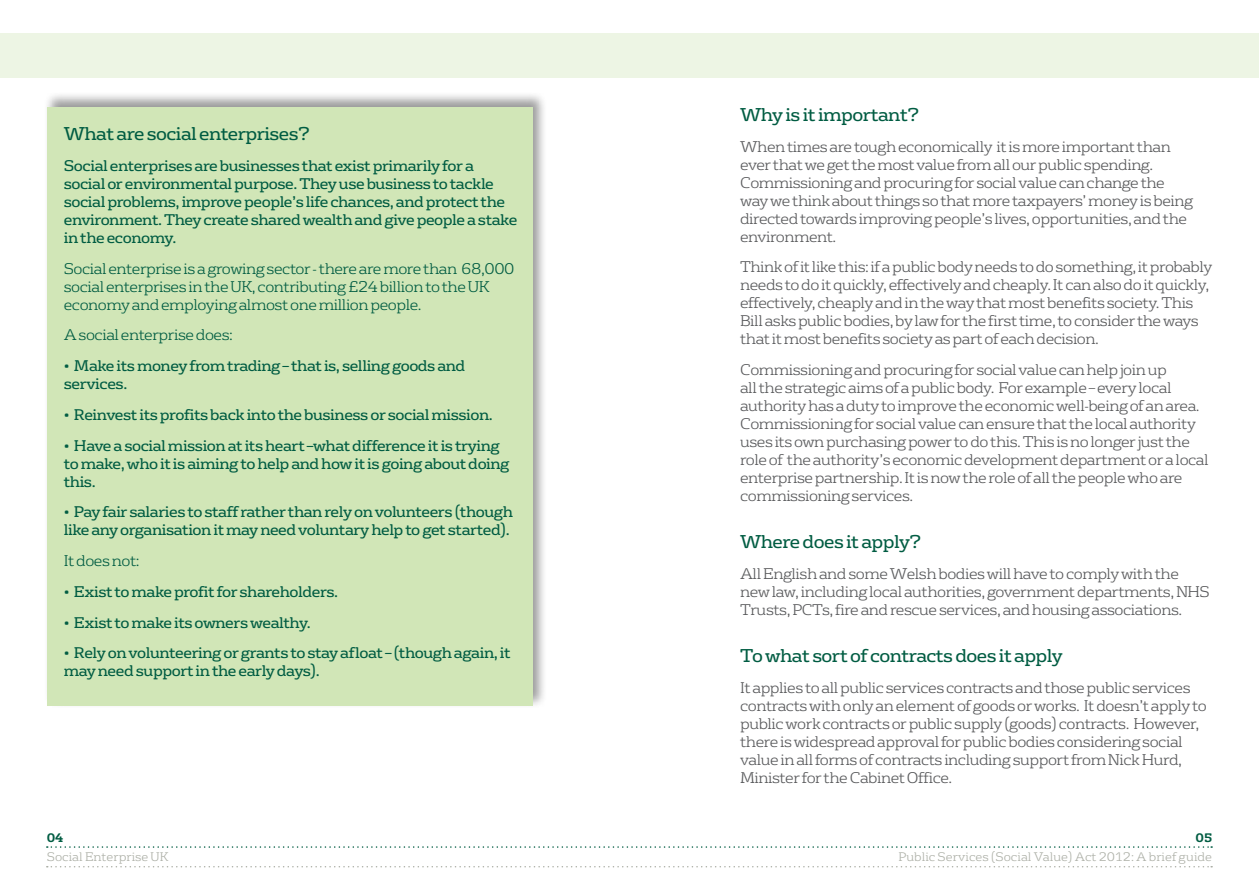
<style>
.page{position:relative;width:1259px;height:893px;background:#fff}
.page>*{position:absolute;margin:0;border:0;box-sizing:border-box;transform-origin:0 0}
.t1{font:18px "FS Rufus";letter-spacing:-.03em;color:#005c42}
.t2{font:300 15px/18px "FS Rufus";letter-spacing:-.03em;color:#58595b}
.t3{font:15px/18px "FS Rufus";letter-spacing:-.03em;color:#005c42}
.t4{font:300 15px/18px "FS Rufus";letter-spacing:-.03em;color:#005c42}
.t5{font:300 12px "FS Rufus";color:#acafa6}
.t6{font:700 12px "FS Rufus";color:#005c42}
</style>
<div class="page">
<svg style="left:47px;top:846px;width:1165px;height:2px"></svg>
<svg style="left:47px;top:866px;width:1165px;height:1px"></svg>
<div style="left:43px;top:91px;width:504px;height:618px;background:#000;opacity:.4"></div>
<div style="left:47px;top:107px;width:485px;height:599px;background:#d1e6b7"></div>
<div style="left:0;top:33px;width:1259px;height:45px;background:#edf5e4"></div>
<p class="t1" style="left:64px;top:119px;width:247px">What are social enterprises?</p>
<p class="t3" style="left:64px;top:156px;width:455px">Social enterprises are businesses that exist primarily for a social or environmental purpose. They use business to tackle social problems, improve people’s life chances, and protect the environment. They create shared wealth and give people a stake in the economy.</p>
<p class="t4" style="left:64px;top:258px;width:452px">Social enterprise is a growing sector - there are more than 68,000 social enterprises in the UK, contributing £24 billion to the UK economy and employing almost one million people.</p>
<p class="t4" style="left:64px;top:325px;width:171px">A social enterprise does:</p>
<p class="t3" style="left:64px;top:356px;width:403px">• Make its money from trading – that is, selling goods and services.</p>
<p class="t3" style="left:64px;top:405px;width:430px">• Reinvest its profits back into the business or social mission.</p>
<p class="t3" style="left:64px;top:435px;width:447px">• Have a social mission at its heart –what difference it is trying to make, who it is aiming to help and how it is going about doing this.</p>
<p class="t3" style="left:64px;top:502px;width:450px">• Pay fair salaries to staff rather than rely on volunteers (though like any organisation it may need voluntary help to get started).</p>
<p class="t4" style="left:64px;top:550px;width:77px">It does not:</p>
<p class="t3" style="left:64px;top:582px;width:276px">• Exist to make profit for shareholders.</p>
<p class="t3" style="left:64px;top:612px;width:249px">• Exist to make its owners wealthy.</p>
<p class="t3" style="left:64px;top:643px;width:448px">• Rely on volunteering or grants to stay afloat – (though again, it may need support in the early days).</p>
<p class="t1" style="left:740px;top:100px;width:180px">Why is it important?</p>
<p class="t2" style="left:740px;top:136px;width:454px">When times are tough economically it is more important than ever that we get the most value from all our public spending.<br>Commissioning and procuring for social value can change the way we think about things so that more taxpayers’ money is being directed towards improving people’s lives, opportunities, and the environment.</p>
<p class="t2" style="left:740px;top:257px;width:474px">Think of it like this: if a public body needs to do something, it probably needs to do it quickly, effectively and cheaply. It can also do it quickly, effectively, cheaply and in the way that most benefits society. This Bill asks public bodies, by law for the first time, to consider the ways that it most benefits society as part of each decision.</p>
<p class="t2" style="left:740px;top:360px;width:470px">Commissioning and procuring for social value can help join up<br>all the strategic aims of a public body. For example – every local authority has a duty to improve the economic well-being of an area.<br>Commissioning for social value can ensure that the local authority uses its own purchasing power to do this. This is no longer just the role of the authority’s economic development department or a local enterprise partnership. It is now the role of all the people who are commissioning services.</p>
<p class="t1" style="left:740px;top:527px;width:182px">Where does it apply?</p>
<p class="t2" style="left:740px;top:563px;width:471px">All English and some Welsh bodies will have to comply with the new law, including local authorities, government departments, NHS<br>Trusts, PCTs, fire and rescue services, and housing associations.</p>
<p class="t1" style="left:740px;top:641px;width:324px">To what sort of contracts does it apply</p>
<p class="t2" style="left:740px;top:677px;width:468px">It applies to all public services contracts and those public services contracts with only an element of goods or works. It doesn’t apply to public work contracts or public supply (goods) contracts. However, there is widespread approval for public bodies considering social value in all forms of contracts including support from Nick Hurd, Minister for the Cabinet Office.</p>
<p class="t6" style="left:47px;top:828px;width:18px">04</p>
<p class="t6" style="left:1195px;top:828px;width:18px">05</p>
<p class="t5" style="left:47px;top:847px;width:123px">Social Enterprise UK</p>
<p class="t5" style="left:898px;top:847px;width:315px">Public Services (Social Value) Act 2012: A brief guide</p>
</div>
